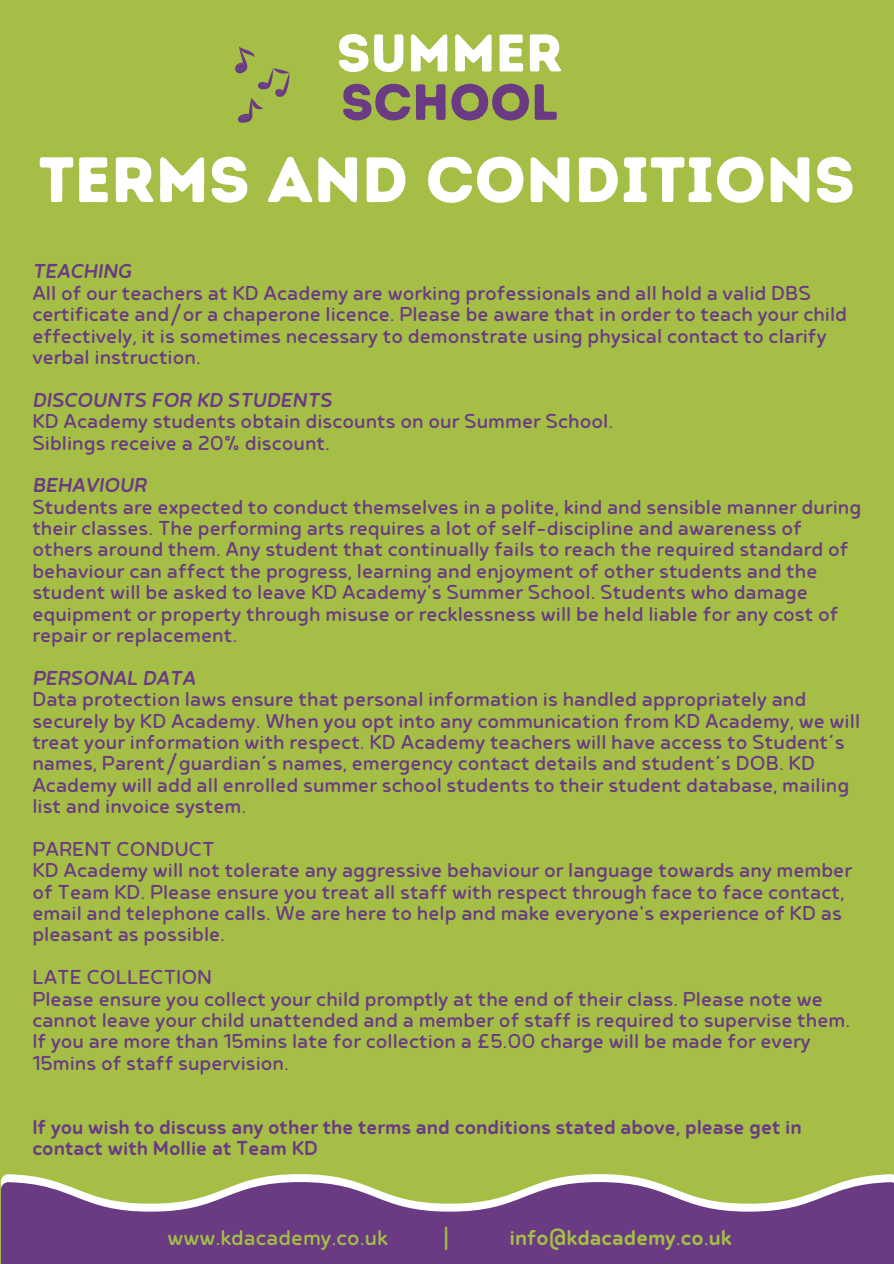
<style>
.page{position:relative;width:894px;height:1264px;background:#fff}
.page>*{position:absolute;margin:0;border:0;box-sizing:border-box;transform-origin:0 0}
.t1{font:63.9px "Intro Rust Base";color:#fff}
.t2{font:52.95px "Intro Rust Base";color:#fff}
.t3{font:50.85px "Intro Rust Base";color:#6a3b83}
.t4{font:25.35px "Betm Rounded";color:#a5be46}
.t5{font:500 25.35px "Betm Rounded";color:#a5be46}
.t6{font:23.85px/21.3px "Betm Rounded";color:#6a3b83}
.t7{font:500 23.85px/21.3px "Betm Rounded";color:#6a3b83}
.t8{font:italic 500 23.85px "Betm Rounded";color:#6a3b83}
</style>
<div class="page">
<div style="left:0;top:0;width:893px;height:1263px;background:#a5be46"></div>
<svg style="left:1px;top:1174px;width:892px;height:7px"></svg>
<svg style="left:1px;top:1181px;width:892px;height:82px;background:#7c5985"></svg>
<svg style="left:235px;top:46px;width:54px;height:77px"></svg>
<h2 class="t2" style="left:336px;top:21px;width:227px">SUMMER</h2>
<p class="t3" style="left:341px;top:71px;width:219px">SCHOOL</p>
<h3 class="t1" style="left:39px;top:141px;width:817px">TERMS AND CONDITIONS</h3>
<h1 class="t8" style="left:32px;top:253px;width:101px">TEACHING</h1>
<p class="t6" style="left:32px;top:280px;width:816px">All of our teachers at KD Academy are working professionals and all hold a valid DBS certificate and/or a chaperone licence. Please be aware that in order to teach your child effectively, it is sometimes necessary to demonstrate using physical contact to clarify verbal instruction.</p>
<p class="t8" style="left:32px;top:381px;width:301px">DISCOUNTS FOR KD STUDENTS</p>
<p class="t6" style="left:32px;top:408px;width:582px">KD Academy students obtain discounts on our Summer School.</p>
<p class="t6" style="left:32px;top:430px;width:299px">Siblings receive a 20% discount.</p>
<p class="t8" style="left:32px;top:467px;width:116px">BEHAVIOUR</p>
<p class="t6" style="left:32px;top:494px;width:830px">Students are expected to conduct themselves in a polite, kind and sensible manner during their classes. The performing arts requires a lot of self-discipline and awareness of others around them. Any student that continually fails to reach the required standard of behaviour can affect the progress, learning and enjoyment of other students and the student will be asked to leave KD Academy's Summer School. Students who damage equipment or property through misuse or recklessness will be held liable for any cost of repair or replacement.</p>
<p class="t8" style="left:32px;top:659px;width:164px">PERSONAL DATA</p>
<p class="t6" style="left:32px;top:686px;width:829px">Data protection laws ensure that personal information is handled appropriately and securely by KD Academy. When you opt into any communication from KD Academy, we will treat your information with respect. KD Academy teachers will have access to Student’s names, Parent/guardian’s names, emergency contact details and student’s DOB. KD Academy will add all enrolled summer school students to their student database, mailing list and invoice system.</p>
<p class="t6" style="left:32px;top:836px;width:184px">PARENT CONDUCT</p>
<p class="t6" style="left:32px;top:857px;width:821px">KD Academy will not tolerate any aggressive behaviour or language towards any member of Team KD. Please ensure you treat all staff with respect through face to face contact, email and telephone calls. We are here to help and make everyone's experience of KD as pleasant as possible.</p>
<p class="t6" style="left:32px;top:964px;width:181px">LATE COLLECTION</p>
<p class="t6" style="left:32px;top:985px;width:819px">Please ensure you collect your child promptly at the end of their class. Please note we cannot leave your child unattended and a member of staff is required to supervise them.<br>If you are more than 15mins late for collection a £5.00 charge will be made for every 15mins of staff supervision.</p>
<p class="t7" style="left:32px;top:1113px;width:770px">If you wish to discuss any other the terms and conditions stated above, please get in contact with Mollie at Team KD</p>
<h2 class="t4" style="left:167px;top:1217px;width:222px">www.kdacademy.co.uk</h2>
<h2 class="t4" style="left:443px;top:1217px;width:7px">|</h2>
<h2 class="t5" style="left:509px;top:1217px;width:224px">info@kdacademy.co.uk</h2>
</div>
